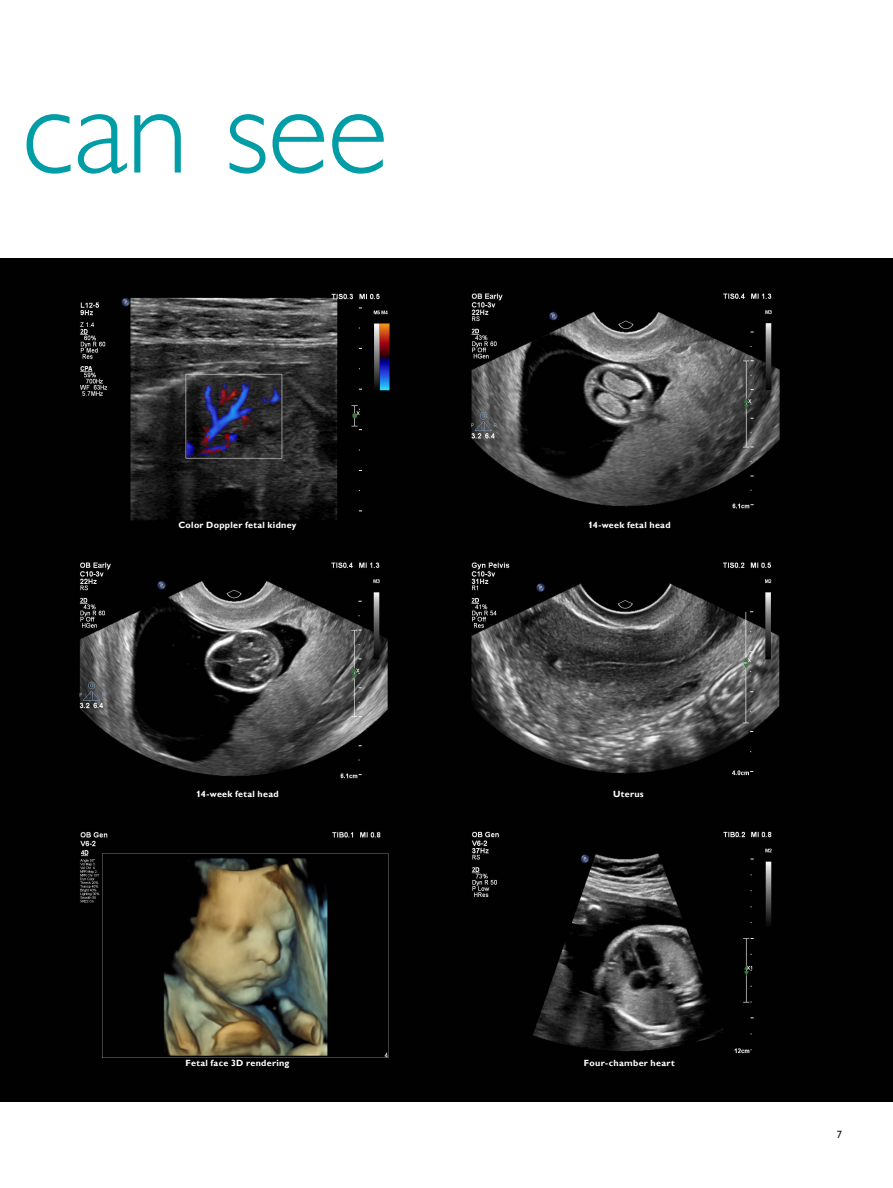
<style>
.page{position:relative;width:893px;height:1188px;background:#fff}
.page>*{position:absolute;margin:0;border:0;box-sizing:border-box;transform-origin:0 0}
.t1{font:127.5px "Gill Sans Alt One WGL Light";letter-spacing:-.01em;color:#009da6}
.t2{font:10.5px "Gill Sans Alt One WGL";color:#1a1818}
.Clinical_image_capti{font:700 9px "Gill Sans Alt One WGL";letter-spacing:.035em;color:#fff}
</style>
<div class="page">
<div style="left:0;top:258px;width:893px;height:843px;background:#010101"></div>
<img style="left:80px;top:832px;width:309px;height:226px">
<img style="left:80px;top:293px;width:310px;height:228px">
<img style="left:471px;top:293px;width:309px;height:216px">
<img style="left:79px;top:562px;width:309px;height:217px">
<img style="left:471px;top:562px;width:309px;height:214px">
<img style="left:471px;top:831px;width:301px;height:223px">
<h1 class="t1" style="left:21px;top:46px;width:368px">can see</h1>
<p class="Clinical_image_capti" style="left:178px;top:518px;width:120px">Color Doppler fetal kidney</p>
<p class="Clinical_image_capti" style="left:588px;top:518px;width:84px">14-week fetal head</p>
<p class="Clinical_image_capti" style="left:196px;top:788px;width:84px">14-week fetal head</p>
<p class="Clinical_image_capti" style="left:613px;top:788px;width:32px">Uterus</p>
<p class="Clinical_image_capti" style="left:185px;top:1057px;width:106px">Fetal face 3D rendering</p>
<p class="Clinical_image_capti" style="left:584px;top:1057px;width:92px">Four-chamber heart</p>
<p class="t2" style="left:837px;top:1127px;width:7px">7</p>
</div>
